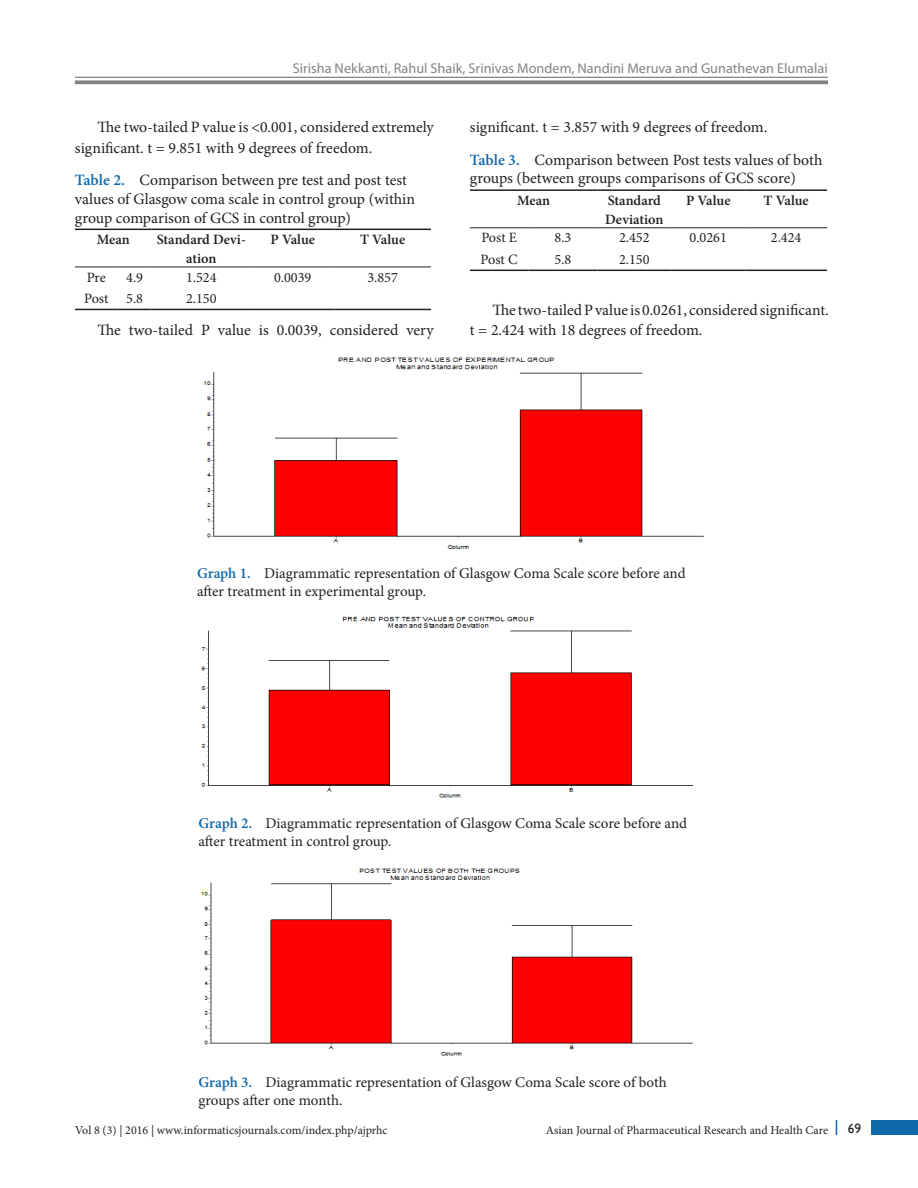
<style>
.page{position:relative;width:918px;height:1188px;background:#fff}
.page>*{position:absolute;margin:0;border:0;box-sizing:border-box;transform-origin:0 0}
.Body_Text_Ind_F{font:15.75px/18.9px "Minion Pro";color:#231f20}
.Body_Text_Ind_L{font:15.75px/20.2px "Minion Pro";color:#231f20}
.t1{font:15px/18px "Minion Pro";color:#231f20}
.t2{font:14.25px "Myriad Pro";color:#818487}
.t3{font:14.25px "Minion Pro";color:#231f20}
.t4{font:600 14.25px/18.8px "Minion Pro";color:#231f20;text-align:center}
.t5{font:13.5px "Gill Sans";color:#231f20}
.t6{font:12px "Minion Pro";color:#231f20}
.s1{font-weight:600;color:#0f69ab}
</style>
<div class="page">
<hr style="left:75px;top:77px;width:753px;height:1px;background:#818487">
<svg style="left:75px;top:80px;width:753px;height:4px;background:#8e9194"></svg>
<div style="left:872px;top:1120px;width:46px;height:15px;background:#0f69ab"></div>
<svg style="left:836px;top:1120px;width:1px;height:15px"></svg>
<hr style="left:75px;top:229px;width:43px;height:1px;background:#231f20">
<hr style="left:118px;top:229px;width:34px;height:1px;background:#231f20">
<hr style="left:152px;top:229px;width:99px;height:1px;background:#231f20">
<hr style="left:251px;top:229px;width:83px;height:1px;background:#231f20">
<hr style="left:334px;top:229px;width:97px;height:1px;background:#231f20">
<hr style="left:75px;top:267px;width:43px;height:1px;background:#231f20">
<hr style="left:118px;top:267px;width:34px;height:1px;background:#231f20">
<hr style="left:152px;top:267px;width:99px;height:1px;background:#231f20">
<hr style="left:251px;top:267px;width:83px;height:1px;background:#231f20">
<hr style="left:334px;top:267px;width:97px;height:1px;background:#231f20">
<hr style="left:251px;top:309px;width:83px;height:1px;background:#231f20">
<hr style="left:334px;top:309px;width:97px;height:1px;background:#231f20">
<hr style="left:75px;top:309px;width:43px;height:1px;background:#231f20">
<hr style="left:118px;top:309px;width:34px;height:1px;background:#231f20">
<hr style="left:152px;top:309px;width:99px;height:1px;background:#231f20">
<hr style="left:470px;top:189px;width:58px;height:2px;background:#231f20">
<hr style="left:528px;top:189px;width:69px;height:2px;background:#231f20">
<hr style="left:597px;top:189px;width:74px;height:2px;background:#231f20">
<hr style="left:671px;top:189px;width:74px;height:2px;background:#231f20">
<hr style="left:745px;top:189px;width:82px;height:2px;background:#231f20">
<hr style="left:470px;top:227px;width:58px;height:1px;background:#231f20">
<hr style="left:528px;top:227px;width:69px;height:1px;background:#231f20">
<hr style="left:597px;top:227px;width:74px;height:1px;background:#231f20">
<hr style="left:671px;top:227px;width:74px;height:1px;background:#231f20">
<hr style="left:745px;top:227px;width:82px;height:1px;background:#231f20">
<hr style="left:671px;top:270px;width:74px;height:1px;background:#231f20">
<hr style="left:745px;top:270px;width:82px;height:1px;background:#231f20">
<hr style="left:470px;top:270px;width:58px;height:1px;background:#231f20">
<hr style="left:528px;top:270px;width:69px;height:1px;background:#231f20">
<hr style="left:597px;top:270px;width:74px;height:1px;background:#231f20">
<img style="left:203px;top:357px;width:501px;height:192px">
<img style="left:201px;top:616px;width:493px;height:182px">
<img style="left:201px;top:868px;width:492px;height:188px">
<p class="t2" style="left:293px;top:60px;width:536px">Sirisha Nekkanti, Rahul Shaik, Srinivas Mondem, Nandini Meruva and Gunathevan Elumalai</p>
<p class="Body_Text_Ind_F" style="left:75px;top:117px;width:360px;line-height:20.2px;text-indent:23px">The two-tailed P value is &lt;0.001, considered extremely significant. t = 9.851 with 9 degrees of freedom.</p>
<p class="Body_Text_Ind_F" style="left:75px;top:170px;width:342px"><span class="s1">Table 2.</span> Comparison between pre test and post test values of Glasgow coma scale in control group (within group comparison of GCS in control group)</p>
<p class="t4" style="left:97px;top:230px;width:35px">Mean</p>
<p class="t4" style="left:157px;top:230px;width:91px">Standard Devi&shy;ation</p>
<p class="t4" style="left:271px;top:230px;width:46px">P Value</p>
<p class="t4" style="left:360px;top:230px;width:47px">T Value</p>
<p class="t3" style="left:87px;top:267px;width:21px">Pre</p>
<p class="t3" style="left:126px;top:267px;width:18px">4.9</p>
<p class="t3" style="left:186px;top:267px;width:32px">1.524</p>
<p class="t3" style="left:274px;top:267px;width:39px">0.0039</p>
<p class="t3" style="left:367px;top:267px;width:32px">3.857</p>
<p class="t3" style="left:84px;top:289px;width:60px">Post 5.8</p>
<p class="t3" style="left:186px;top:289px;width:32px">2.150</p>
<p class="Body_Text_Ind_F" style="left:97px;top:320px;width:338px">The two-tailed P value is 0.0039, considered very</p>
<p class="Body_Text_Ind_F" style="left:470px;top:118px;width:299px">significant. t = 3.857 with 9 degrees of freedom.</p>
<p class="Body_Text_Ind_F" style="left:470px;top:150px;width:354px"><span class="s1">Table 3.</span> Comparison between Post tests values of both groups (between groups comparisons of GCS score)</p>
<p class="t4" style="left:517px;top:191px;width:35px">Mean</p>
<p class="t4" style="left:605px;top:191px;width:60px;text-align:left">Standard<br>Deviation</p>
<p class="t4" style="left:686px;top:191px;width:46px">P Value</p>
<p class="t4" style="left:764px;top:191px;width:47px">T Value</p>
<p class="t3" style="left:481px;top:228px;width:37px">Post E</p>
<p class="t3" style="left:555px;top:228px;width:18px">8.3</p>
<p class="t3" style="left:619px;top:228px;width:32px">2.452</p>
<p class="t3" style="left:690px;top:228px;width:39px">0.0261</p>
<p class="t3" style="left:771px;top:228px;width:32px">2.424</p>
<p class="t3" style="left:481px;top:250px;width:39px">Post C</p>
<p class="t3" style="left:555px;top:250px;width:18px">5.8</p>
<p class="t3" style="left:619px;top:250px;width:32px">2.150</p>
<p class="Body_Text_Ind_L" style="left:470px;top:299px;width:360px;text-indent:23px">The two-tailed P value is 0.0261, considered significant. t = 2.424 with 18 degrees of freedom.</p>
<p class="t1" style="left:197px;top:565px;width:490px"><span class="s1">Graph 1.</span> Diagrammatic representation of Glasgow Coma Scale score before and after treatment in experimental group.</p>
<p class="t1" style="left:198px;top:815px;width:490px"><span class="s1">Graph 2.</span> Diagrammatic representation of Glasgow Coma Scale score before and after treatment in control group.</p>
<p class="t1" style="left:198px;top:1074px;width:470px"><span class="s1">Graph 3.</span> Diagrammatic representation of Glasgow Coma Scale score of both groups after one month.</p>
<p class="t6" style="left:75px;top:1122px;width:314px">Vol 8 (3) | 2016 | www.informaticsjournals.com/index.php/ajprhc</p>
<p class="t6" style="left:546px;top:1123px;width:284px">Asian Journal of Pharmaceutical Research and Health Care</p>
<p class="t5" style="left:848px;top:1120px;width:15px">69</p>
</div>
